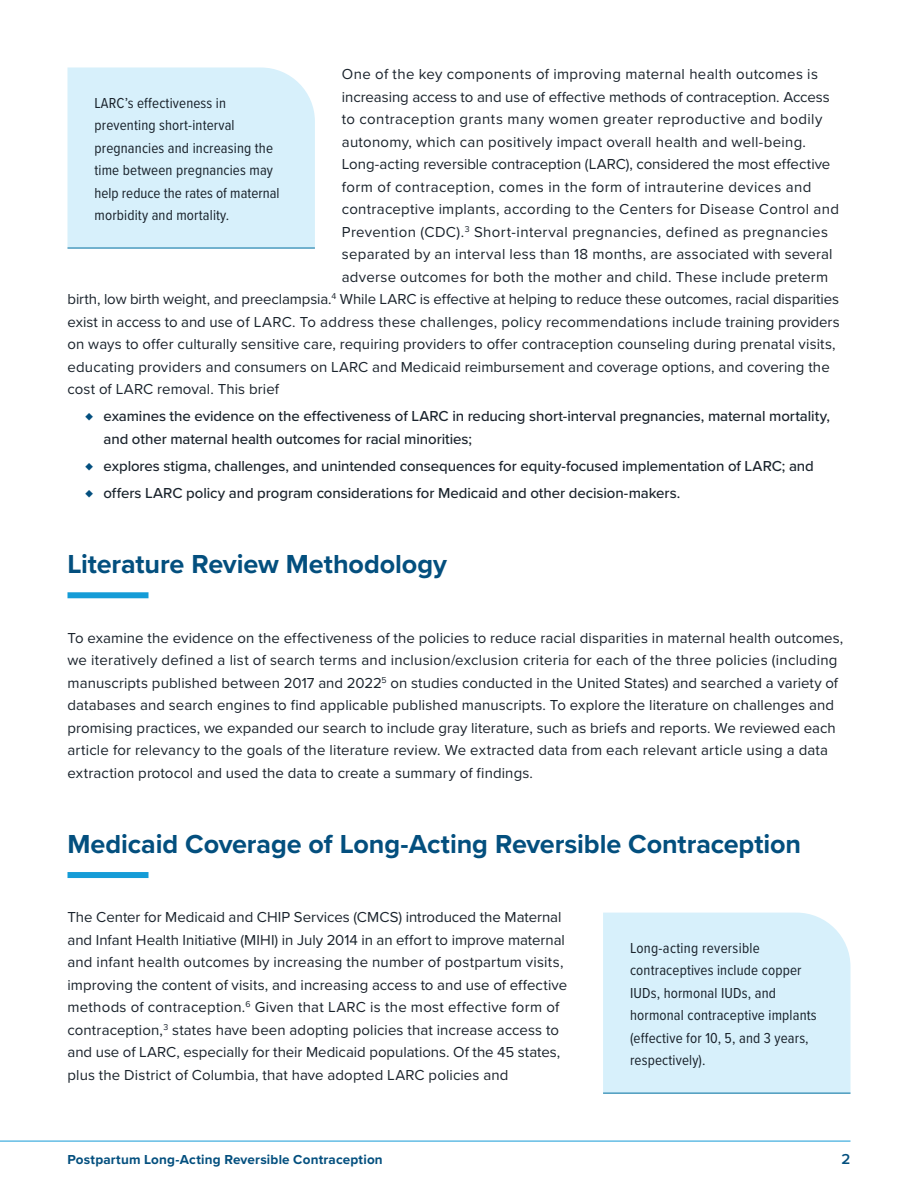
<style>
.page{position:relative;width:918px;height:1188px;background:#fff}
.page>*{position:absolute;margin:0;border:0;box-sizing:border-box;transform-origin:0 0}
.H2_with_Rule{font:700 27px "Proxima Nova";letter-spacing:-.005em;color:#034f7e}
.Body_Paragraph{font:15px/22.5px "Proxima Nova";letter-spacing:.01em;color:#1a232c}
.Bullet_1{font:500 15px/22.5px "Proxima Nova";letter-spacing:-.005em;color:#1a232c}
.Callout{font:15px/22.5px "Proxima Nova Cond";letter-spacing:.01em;color:#1a232c}
.Body_Paragraph-2{font:15px "Proxima Nova";letter-spacing:-.01em;color:#1a232c}
.t1{font:600 15px "Proxima Nova";color:#034f7e}
.t2{font:700 13.5px "Proxima Nova";letter-spacing:.015em;color:#034f7e}
.s1{font-weight:400;color:#034f7e}
</style>
<div class="page">
<hr style="left:0;top:1141px;width:850px;height:1px;background:#159cd7">
<div style="left:68px;top:592px;width:80px;height:6px;background:#159cd7"></div>
<div style="left:68px;top:872px;width:80px;height:6px;background:#159cd7"></div>
<div style="left:68px;top:68px;width:247px;height:180px;background:#d7f0fb"></div>
<hr style="left:68px;top:248px;width:247px;height:1px;background:#006fa0">
<div style="left:603px;top:913px;width:247px;height:180px;background:#d7f0fb"></div>
<hr style="left:603px;top:1093px;width:247px;height:1px;background:#006fa0">
<p class="Body_Paragraph" style="left:342px;top:62px;width:478px">One of the key components of improving maternal health outcomes is</p>
<p class="Body_Paragraph" style="left:342px;top:85px;width:489px">increasing access to and use of effective methods of contraception. Access</p>
<p class="Body_Paragraph" style="left:342px;top:107px;width:482px">to contraception grants many women greater reproductive and bodily</p>
<p class="Body_Paragraph" style="left:342px;top:130px;width:466px">autonomy, which can positively impact overall health and well-being.</p>
<p class="Body_Paragraph" style="left:342px;top:152px;width:490px">Long-acting reversible contraception (LARC), considered the most effective</p>
<p class="Body_Paragraph" style="left:342px;top:175px;width:471px">form of contraception, comes in the form of intrauterine devices and</p>
<p class="Body_Paragraph" style="left:342px;top:197px;width:499px">contraceptive implants, according to the Centers for Disease Control and</p>
<p class="Body_Paragraph" style="left:342px;top:220px;width:488px">Prevention (CDC).<sup>3</sup> Short-interval pregnancies, defined as pregnancies</p>
<p class="Body_Paragraph" style="left:342px;top:242px;width:492px">separated by an interval less than 18 months, are associated with several</p>
<p class="Body_Paragraph" style="left:342px;top:265px;width:488px">adverse outcomes for both the mother and child. These include preterm</p>
<p class="Body_Paragraph-2" style="left:68px;top:288px;width:773px">birth, low birth weight, and preeclampsia.<sup>4</sup> While LARC is effective at helping to reduce these outcomes, racial disparities</p>
<p class="Body_Paragraph" style="left:67px;top:310px;width:774px">exist in access to and use of LARC. To address these challenges, policy recommendations include training providers</p>
<p class="Body_Paragraph" style="left:67px;top:332px;width:770px">on ways to offer culturally sensitive care, requiring providers to offer contraception counseling during prenatal visits,</p>
<p class="Body_Paragraph" style="left:67px;top:355px;width:764px">educating providers and consumers on LARC and Medicaid reimbursement and coverage options, and covering the</p>
<p class="Body_Paragraph" style="left:67px;top:377px;width:213px">cost of LARC removal. This brief</p>
<p class="Bullet_1" style="left:104px;top:405px;width:728px;text-indent:-18px"><span class="s1">♦</span> examines the evidence on the effectiveness of LARC in reducing short-interval pregnancies, maternal mortality, and other maternal health outcomes for racial minorities;</p>
<p class="Bullet_1" style="left:86px;top:454px;width:730px"><span class="s1">♦</span> explores stigma, challenges, and unintended consequences for equity-focused implementation of LARC; and</p>
<p class="Bullet_1" style="left:86px;top:481px;width:596px"><span class="s1">♦</span> offers LARC policy and program considerations for Medicaid and other decision-makers.</p>
<p class="Callout" style="left:94px;top:91px;width:187px">LARC’s effectiveness in preventing short-interval pregnancies and increasing the time between pregnancies may help reduce the rates of maternal morbidity and mortality.</p>
<p class="H2_with_Rule" style="left:68px;top:544px;width:381px">Literature Review Methodology</p>
<p class="Body_Paragraph" style="left:67px;top:626px;width:777px">To examine the evidence on the effectiveness of the policies to reduce racial disparities in maternal health outcomes, we iteratively defined a list of search terms and inclusion/exclusion criteria for each of the three policies (including manuscripts published between 2017 and 2022<sup>5</sup> on studies conducted in the United States) and searched a variety of databases and search engines to find applicable published manuscripts. To explore the literature on challenges and promising practices, we expanded our search to include gray literature, such as briefs and reports. We reviewed each article for relevancy to the goals of the literature review. We extracted data from each relevant article using a data extraction protocol and used the data to create a summary of findings.</p>
<p class="H2_with_Rule" style="left:68px;top:823px;width:735px">Medicaid Coverage of Long-Acting Reversible Contraception</p>
<p class="Body_Paragraph" style="left:67px;top:905px;width:501px">The Center for Medicaid and CHIP Services (CMCS) introduced the Maternal and Infant Health Initiative (MIHI) in July 2014 in an effort to improve maternal and infant health outcomes by increasing the number of postpartum visits, improving the content of visits, and increasing access to and use of effective methods of contraception.<sup>6</sup> Given that LARC is the most effective form of contraception,<sup>3</sup> states have been adopting policies that increase access to and use of LARC, especially for their Medicaid populations. Of the 45 states, plus the District of Columbia, that have adopted LARC policies and</p>
<p class="Callout" style="left:630px;top:936px;width:188px">Long-acting reversible contraceptives include copper<br>IUDs, hormonal IUDs, and hormonal contraceptive implants (effective for 10, 5, and 3 years, respectively).</p>
<p class="t2" style="left:68px;top:1149px;width:317px">Postpartum Long-Acting Reversible Contraception</p>
<p class="t1" style="left:842px;top:1148px;width:10px">2</p>
</div>
